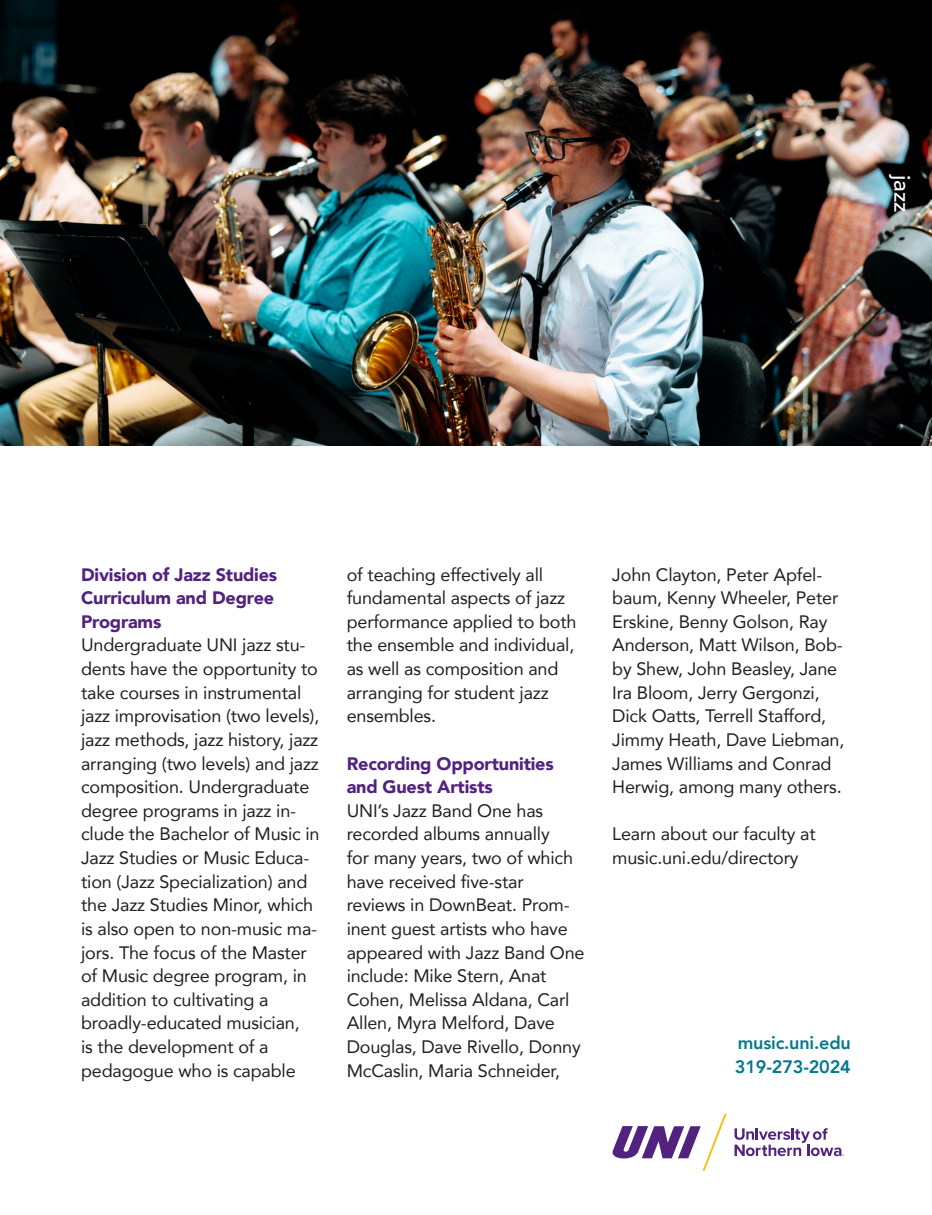
<style>
.page{position:relative;width:932px;height:1215px;background:#fff}
.page>*{position:absolute;margin:0;border:0;box-sizing:border-box;transform-origin:0 0}
.t1{font:500 22.5px "Avenir";color:#fff}
.t2{font:18px/23.6px "Avenir";letter-spacing:-.01em;color:#231f20}
.t3{font:900 18px/23.6px "Avenir";letter-spacing:-.01em;color:#52227f}
.t4{font:800 18px "Avenir";letter-spacing:-.01em;color:#05788c}
</style>
<div class="page">
<img style="left:0;top:0;width:932px;height:446px">
<svg style="left:612px;top:1114px;width:114px;height:57px"></svg>
<svg style="left:734px;top:1128px;width:110px;height:28px"></svg>
<p class="t1" style="left:921px;top:175px;width:39px;rotate:90deg">jazz</p>
<p class="t3" style="left:81px;top:562px;width:198px">Division of Jazz Studies<br>Curriculum and Degree<br>Programs</p>
<p class="t2" style="left:81px;top:633px;width:240px">Undergraduate UNI jazz stu&shy;dents have the opportunity to take courses in instrumental jazz improvisation (two levels), jazz methods, jazz history, jazz arranging (two levels) and jazz composition. Undergraduate degree programs in jazz in&shy;clude the Bachelor of Music in<br>Jazz Studies or Music Educa&shy;tion (Jazz Specialization) and the Jazz Studies Minor, which is also open to non-music ma&shy;jors. The focus of the Master of Music degree program, in addition to cultivating a broadly-educated musician,<br>is the development of a pedagogue who is capable</p>
<p class="t2" style="left:346px;top:562px;width:231px">of teaching effectively all fundamental aspects of jazz performance applied to both the ensemble and individual, as well as composition and arranging for student jazz ensembles.</p>
<p class="t3" style="left:346px;top:751px;width:209px">Recording Opportunities and Guest Artists</p>
<p class="t2" style="left:346px;top:798px;width:228px">UNI’s Jazz Band One has recorded albums annually for many years, two of which have received five-star</p>
<p class="t2" style="left:346px;top:893px;width:239px">reviews in DownBeat. Prom&shy;inent guest artists who have appeared with Jazz Band One include: Mike Stern, Anat<br>Cohen, Melissa Aldana, Carl<br>Allen, Myra Melford, Dave<br>Douglas, Dave Rivello, Donny<br>McCaslin, Maria Schneider,</p>
<p class="t2" style="left:612px;top:562px;width:233px">John Clayton, Peter Apfel&shy;baum, Kenny Wheeler, Peter<br>Erskine, Benny Golson, Ray<br>Anderson, Matt Wilson, Bob&shy;by Shew, John Beasley, Jane<br>Ira Bloom, Jerry Gergonzi,<br>Dick Oatts, Terrell Stafford,<br>Jimmy Heath, Dave Liebman,<br>James Williams and Conrad<br>Herwig, among many others.</p>
<p class="t2" style="left:612px;top:822px;width:205px">Learn about our faculty at music.uni.edu/directory</p>
<p class="t4" style="left:737px;top:1029px;width:115px">music.uni.edu</p>
<p class="t4" style="left:735px;top:1053px;width:117px">319-273-2024</p>
</div>
